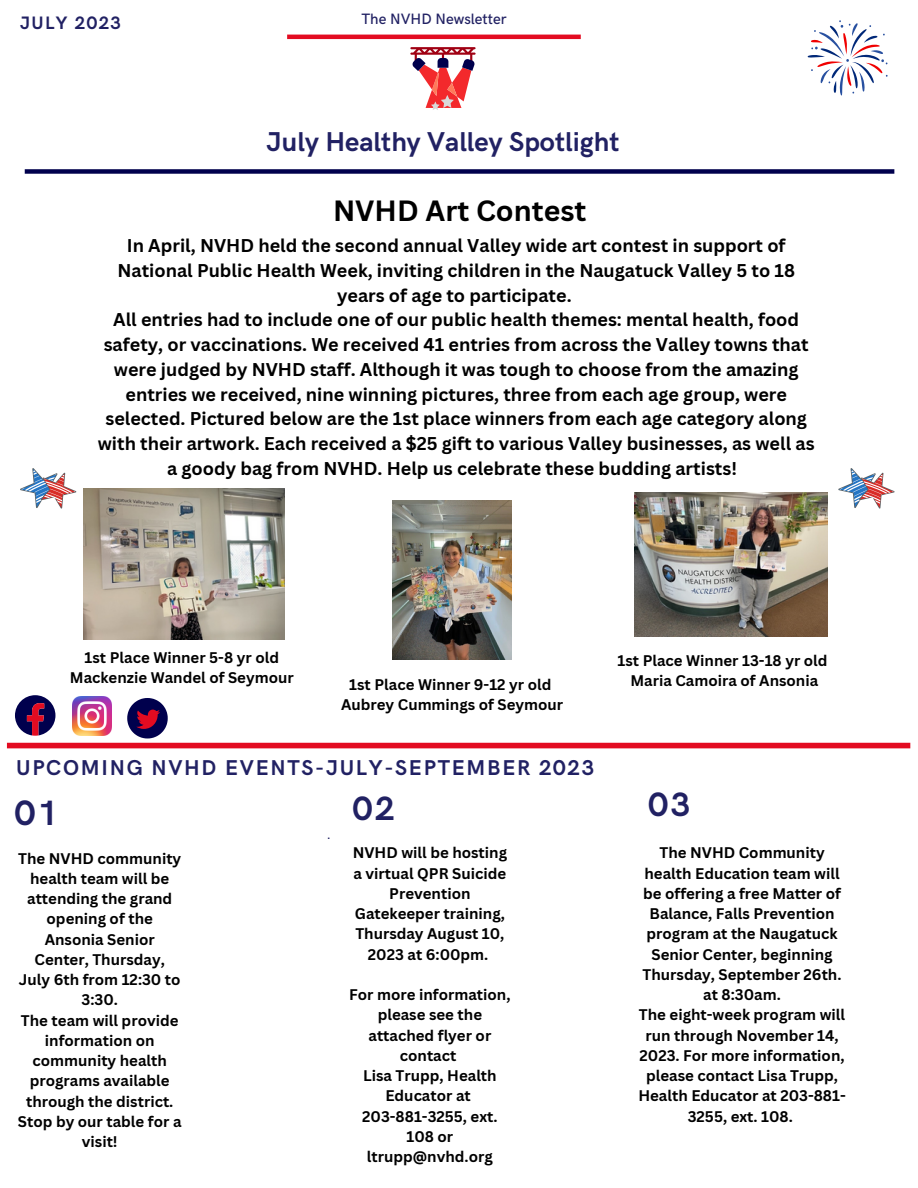
<style>
.page{position:relative;width:918px;height:1188px;background:#fff}
.page>*{position:absolute;margin:0;border:0;box-sizing:border-box;transform-origin:0 0}
.t1{font:700 35.25px "HK Grotesk";color:#212163}
.t2{font:700 33.75px "HK Grotesk";color:#212163}
.t3{font:700 28.5px "Canva Sans";color:#000}
.t4{font:700 27.3px "HK Grotesk";color:#212163}
.t5{font:700 21.45px "HK Grotesk";letter-spacing:.08em;color:#212163}
.t6{font:700 18px/24.8px "Canva Sans";color:#000;text-align:center}
.t7{font:700 18px "HK Grotesk";letter-spacing:.08em;color:#212163}
.t8{font:700 15px/20.2px "Canva Sans";color:#000;text-align:center}
.t9{font:500 15px "HK Grotesk";color:#212163}
.t10{font:500 12.75px "HK Grotesk";color:#212163}
</style>
<div class="page">
<div style="left:7px;top:743px;width:903px;height:5px;background:#e30b21"></div>
<svg style="left:410px;top:47px;width:66px;height:63px"></svg>
<hr style="left:287px;top:35px;width:294px;height:4px;background:#e30b21">
<div style="left:25px;top:169px;width:869px;height:5px;background:#00004d"></div>
<svg style="left:15px;top:695px;width:40px;height:41px"></svg>
<img style="left:72px;top:696px;width:40px;height:40px">
<svg style="left:127px;top:698px;width:41px;height:40px"></svg>
<svg style="left:807px;top:20px;width:81px;height:76px"></svg>
<svg style="left:838px;top:468px;width:57px;height:41px"></svg>
<img style="left:84px;top:489px;width:200px;height:150px">
<img style="left:392px;top:500px;width:120px;height:160px">
<img style="left:635px;top:493px;width:192px;height:144px">
<svg style="left:20px;top:468px;width:56px;height:41px"></svg>
<p class="t7" style="left:20px;top:13px;width:102px">JULY 2023</p>
<p class="t9" style="left:361px;top:10px;width:147px">The NVHD Newsletter</p>
<p class="t4" style="left:267px;top:126px;width:354px">July Healthy Valley Spotlight</p>
<p class="t3" style="left:333px;top:191px;width:255px">NVHD Art Contest</p>
<p class="t6" style="left:117px;top:233px;width:679px">In April, NVHD held the second annual Valley wide art contest in support of<br>National Public Health Week, inviting children in the Naugatuck Valley 5 to 18 years of age to participate.</p>
<p class="t6" style="left:98px;top:307px;width:718px">All entries had to include one of our public health themes: mental health, food safety, or vaccinations. We received 41 entries from across the Valley towns that were judged by NVHD staff. Although it was tough to choose from the amazing entries we received, nine winning pictures, three from each age group, were selected. Pictured below are the 1st place winners from each age category along with their artwork. Each received a $25 gift to various Valley businesses, as well as a goody bag from NVHD. Help us celebrate these budding artists!</p>
<p class="t8" style="left:85px;top:647px;width:196px">1st Place Winner 5-8 yr old</p>
<p class="t8" style="left:70px;top:667px;width:225px">Mackenzie Wandel of Seymour</p>
<p class="t8" style="left:349px;top:674px;width:204px">1st Place Winner 9-12 yr old</p>
<p class="t8" style="left:341px;top:694px;width:224px">Aubrey Cummings of Seymour</p>
<p class="t5" style="left:16px;top:756px;width:580px">UPCOMING NVHD EVENTS-JULY-SEPTEMBER 2023</p>
<p class="t1" style="left:15px;top:793px;width:45px">01</p>
<p class="t2" style="left:353px;top:790px;width:43px">02</p>
<p class="t8" style="left:18px;top:848px;width:165px">The NVHD community health team will be attending the grand opening of the<br>Ansonia Senior<br>Center, Thursday,<br>July 6th from 12:30 to<br>3:30.</p>
<p class="t8" style="left:21px;top:1010px;width:159px">The team will provide information on community health programs available through the district.</p>
<p class="t8" style="left:18px;top:1111px;width:165px">Stop by our table for a visit!</p>
<p class="t10" style="left:327px;top:828px;width:6px">.</p>
<p class="t8" style="left:353px;top:842px;width:156px">NVHD will be hosting a virtual QPR Suicide<br>Prevention<br>Gatekeeper training,<br>Thursday August 10,<br>2023 at 6:00pm.</p>
<p class="t8" style="left:349px;top:984px;width:163px">For more information, please see the attached flyer or contact</p>
<p class="t8" style="left:363px;top:1065px;width:135px">Lisa Trupp, Health<br>Educator at</p>
<p class="t8" style="left:362px;top:1106px;width:137px">203-881-3255, ext.<br>108 or ltrupp@nvhd.org</p>
<p class="t8" style="left:618px;top:650px;width:212px">1st Place Winner 13-18 yr old</p>
<p class="t8" style="left:630px;top:670px;width:189px">Maria Camoira of Ansonia</p>
<p class="t2" style="left:649px;top:786px;width:43px">03</p>
<p class="t8" style="left:643px;top:842px;width:200px">The NVHD Community health Education team will be offering a free Matter of<br>Balance, Falls Prevention program at the Naugatuck<br>Senior Center, beginning<br>Thursday, September 26th. at 8:30am.</p>
<p class="t8" style="left:638px;top:1004px;width:209px">The eight-week program will run through November 14,<br>2023. For more information, please contact Lisa Trupp,<br>Health Educator at 203-881-<br>3255, ext. 108.</p>
</div>
